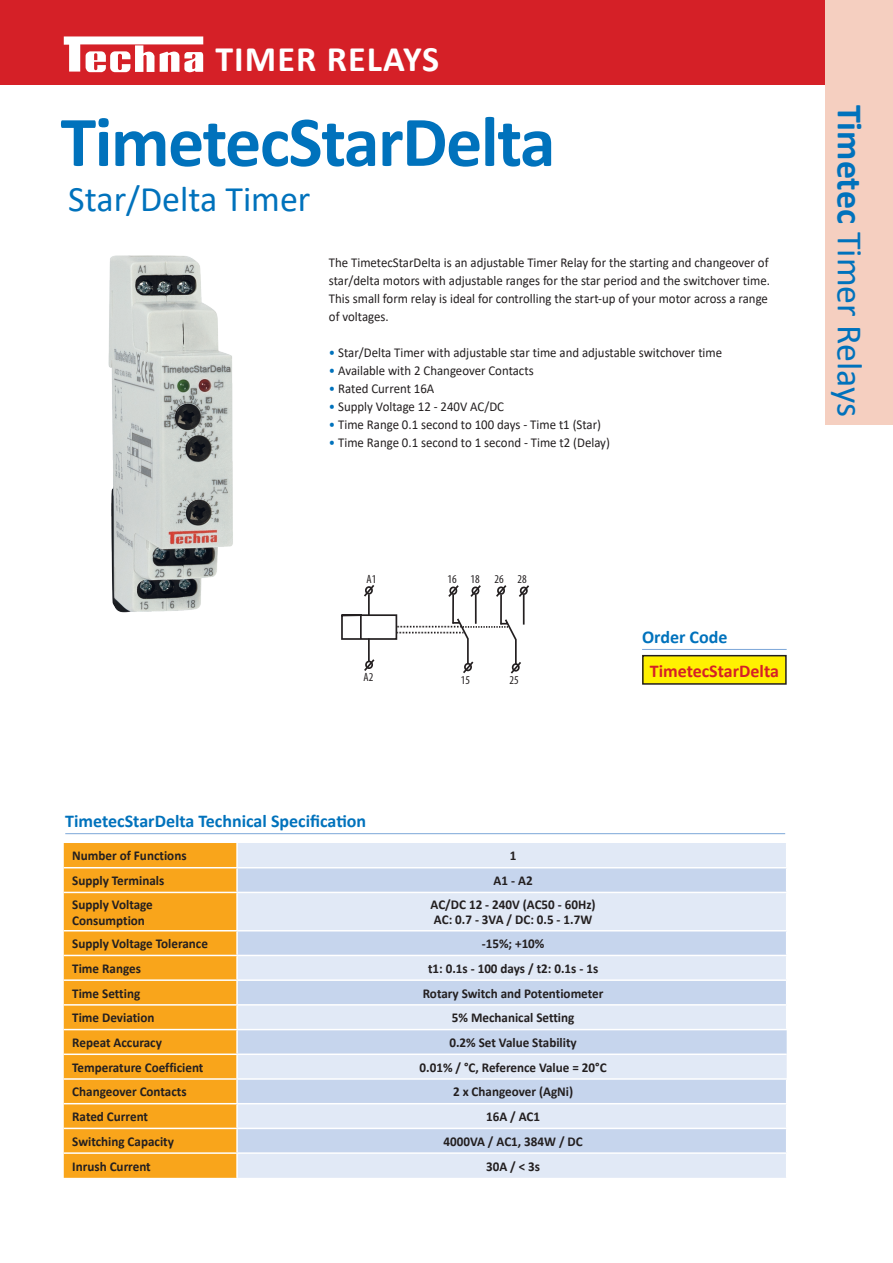
<style>
.page{position:relative;width:893px;height:1263px;background:#fff}
.page>*{position:absolute;margin:0;border:0;box-sizing:border-box;transform-origin:0 0}
.t1{font:700 72px "Calibri";letter-spacing:-.02em;color:#0072bc}
.t2{font:36px "Calibri";color:#0072bc}
.t3{font:700 36px "Calibri";letter-spacing:.03em;color:#fff}
.underlineheading{font:700 18px "Calibri";color:#0072bc}
.t4{font:700 18px "Calibri";color:#d52027}
.t5{font:13.5px/18px "Calibri";color:#231f20;scale:.95 1}
.t6{font:700 13.5px/16.2px "Calibri";color:#231f20}
.t7{font:condensed 12px "Myriad Pro";color:#231f20}
.s1{color:#0072bc}
.s2{font-weight:700}
</style>
<div class="page">
<div style="left:0;top:0;width:893px;height:85px;background:#d52027"></div>
<div style="left:825px;top:0;width:68px;height:425px;background:#f5cfc0"></div>
<svg style="left:64px;top:36px;width:139px;height:36px"></svg>
<hr style="left:65px;top:833px;width:720px;height:1px;background:#7ca7d8">
<div style="left:64px;top:843px;width:172px;height:335px;background:#f9a51b"></div>
<div style="left:238px;top:843px;width:548px;height:335px;background:#e1e9f6"></div>
<svg style="left:238px;top:868px;width:549px;height:284px;background:#d3dff1"></svg>
<hr style="left:64px;top:867px;width:173px;height:1px;background:#fff">
<hr style="left:64px;top:892px;width:173px;height:1px;background:#fff">
<hr style="left:64px;top:930px;width:173px;height:1px;background:#fff">
<hr style="left:64px;top:955px;width:173px;height:1px;background:#fff">
<hr style="left:64px;top:979px;width:173px;height:2px;background:#fff">
<hr style="left:64px;top:1004px;width:173px;height:2px;background:#fff">
<hr style="left:64px;top:1029px;width:173px;height:1px;background:#fff">
<hr style="left:64px;top:1053px;width:173px;height:2px;background:#fff">
<hr style="left:237px;top:1053px;width:550px;height:2px;background:#fff">
<hr style="left:64px;top:1078px;width:173px;height:2px;background:#fff">
<hr style="left:64px;top:1103px;width:173px;height:1px;background:#fff">
<hr style="left:237px;top:1103px;width:550px;height:1px;background:#fff">
<hr style="left:64px;top:1128px;width:173px;height:1px;background:#fff">
<hr style="left:237px;top:1128px;width:550px;height:1px;background:#fff">
<hr style="left:64px;top:1152px;width:173px;height:2px;background:#fff">
<hr style="left:237px;top:1152px;width:550px;height:2px;background:#fff">
<svg style="left:786px;top:868px;width:1px;height:24px"></svg>
<hr style="left:786px;top:893px;width:1px;height:37px;background:#fff">
<hr style="left:237px;top:867px;width:550px;height:1px;background:#fff">
<hr style="left:237px;top:892px;width:550px;height:1px;background:#fff">
<hr style="left:237px;top:930px;width:550px;height:1px;background:#fff">
<hr style="left:237px;top:955px;width:550px;height:1px;background:#fff">
<hr style="left:237px;top:979px;width:550px;height:2px;background:#fff">
<hr style="left:237px;top:1004px;width:550px;height:2px;background:#fff">
<svg style="left:786px;top:931px;width:1px;height:98px"></svg>
<hr style="left:237px;top:1029px;width:550px;height:1px;background:#fff">
<hr style="left:237px;top:1078px;width:550px;height:2px;background:#fff">
<svg style="left:786px;top:1080px;width:1px;height:72px"></svg>
<img style="left:108px;top:255px;width:125px;height:358px">
<svg style="left:470px;top:585px;width:11px;height:14px"></svg>
<svg style="left:448px;top:585px;width:11px;height:12px"></svg>
<svg style="left:496px;top:585px;width:11px;height:12px"></svg>
<svg style="left:518px;top:585px;width:11px;height:14px"></svg>
<hr style="left:452px;top:595px;width:2px;height:29px;background:#231f20">
<hr style="left:475px;top:595px;width:2px;height:29px;background:#231f20">
<hr style="left:500px;top:595px;width:2px;height:29px;background:#231f20">
<hr style="left:523px;top:595px;width:2px;height:30px;background:#231f20">
<svg style="left:364px;top:585px;width:11px;height:12px"></svg>
<hr style="left:368px;top:594px;width:2px;height:22px;background:#231f20">
<svg style="left:341px;top:613px;width:182px;height:61px"></svg>
<hr style="left:642px;top:649px;width:145px;height:1px;background:#7ca7d8">
<div style="left:643px;top:656px;width:143px;height:28px;background:#fff101"></div>
<div style="left:642px;top:655px;width:145px;height:30px;border:2px solid #231f20"></div>
<h2 class="t3" style="left:215px;top:34px;width:225px">TIMER RELAYS</h2>
<p class="t1" style="left:61px;top:91px;width:496px">TimetecStarDelta</p>
<p class="t2" style="left:68px;top:174px;width:244px">Star/Delta Timer</p>
<p class="t5" style="left:329px;top:253px;width:466px">The TimetecStarDelta is an adjustable Timer Relay for the starting and changeover of star/delta motors with adjustable ranges for the star period and the switchover time.<br>This small form relay is ideal for controlling the start-up of your motor across a range of voltages.</p>
<p class="t5" style="left:329px;top:343px;width:415px"><span class="s1">•</span> Star/Delta Timer with adjustable star time and adjustable switchover time</p>
<p class="t5" style="left:329px;top:361px;width:217px"><span class="s1">•</span> Available with 2 Changeover Contacts</p>
<p class="t5" style="left:329px;top:379px;width:112px"><span class="s1">•</span> Rated Current 16A</p>
<p class="t5" style="left:329px;top:397px;width:186px"><span class="s1">•</span> Supply Voltage 12 - 240V AC/DC</p>
<p class="t5" style="left:329px;top:415px;width:288px"><span class="s1">•</span> Time Range 0.1 second to 100 days - Time t1 (Star)</p>
<p class="t5" style="left:329px;top:433px;width:297px"><span class="s1">•</span> Time Range 0.1 second to 1 second - Time t2 (Delay)</p>
<p class="t7" style="left:366px;top:572px;width:11px">A1</p>
<p class="t7" style="left:470px;top:572px;width:11px">18</p>
<p class="t7" style="left:494px;top:572px;width:11px">26</p>
<p class="t7" style="left:517px;top:572px;width:11px">28</p>
<p class="t7" style="left:447px;top:572px;width:11px">16</p>
<p class="t7" style="left:364px;top:670px;width:11px">A2</p>
<p class="t7" style="left:461px;top:673px;width:11px">15</p>
<p class="t7" style="left:510px;top:673px;width:11px">25</p>
<p class="underlineheading" style="left:642px;top:624px;width:87px">Order Code</p>
<p class="t4" style="left:650px;top:658px;width:131px">TimetecStarDelta</p>
<p class="underlineheading" style="left:65px;top:808px;width:302px">TimetecStarDelta Technical Specification</p>
<p class="t6" style="left:72px;top:848px;width:116px">Number of Functions</p>
<p class="t6" style="left:510px;top:848px;width:8px">1</p>
<p class="t6" style="left:72px;top:872px;width:94px">Supply Terminals</p>
<p class="t6" style="left:494px;top:872px;width:41px">A1 - A2</p>
<p class="t6" style="left:72px;top:896px;width:82px">Supply Voltage<br>Consumption</p>
<p class="t6" style="left:431px;top:897px;width:167px;line-height:15px">AC/DC 12 - 240V (AC50 - 60Hz)<br>AC: 0.7 - 3VA / DC: 0.5 - 1.7W</p>
<p class="t6" style="left:72px;top:935px;width:137px">Supply Voltage Tolerance</p>
<p class="t6" style="left:482px;top:935px;width:64px">-15%; +10%</p>
<p class="t6" style="left:72px;top:960px;width:70px">Time Ranges</p>
<p class="t6" style="left:428px;top:960px;width:172px">t1: 0.1s - 100 days / t2: 0.1s - 1s</p>
<p class="t6" style="left:72px;top:985px;width:69px">Time Setting</p>
<p class="t6" style="left:423px;top:985px;width:182px">Rotary Switch and Potentiometer</p>
<p class="t6" style="left:72px;top:1009px;width:84px">Time Deviation</p>
<p class="t6" style="left:452px;top:1009px;width:124px">5% Mechanical Setting</p>
<p class="t6" style="left:72px;top:1034px;width:91px">Repeat Accuracy</p>
<p class="t6" style="left:449px;top:1034px;width:129px">0.2% Set Value Stability</p>
<p class="t6" style="left:72px;top:1059px;width:133px">Temperature Coefficient</p>
<p class="t6" style="left:420px;top:1059px;width:188px">0.01% / °C, Reference Value = 20°C</p>
<p class="t6" style="left:72px;top:1084px;width:116px">Changeover Contacts</p>
<p class="t6" style="left:453px;top:1084px;width:122px">2 x Changeover (AgNi)</p>
<p class="t6" style="left:72px;top:1108px;width:77px">Rated Current</p>
<p class="t6" style="left:486px;top:1108px;width:56px">16A / AC1</p>
<p class="t6" style="left:72px;top:1133px;width:103px">Switching Capacity</p>
<p class="t6" style="left:443px;top:1133px;width:141px">4000VA / AC1, 384W / DC</p>
<p class="t6" style="left:72px;top:1158px;width:80px">Inrush Current</p>
<p class="t6" style="left:486px;top:1158px;width:56px">30A / &lt; 3s</p>
<h2 class="t2" style="left:875px;top:105px;width:314px;rotate:90deg"><span class="s2">Timetec</span> Timer Relays</h2>
</div>
